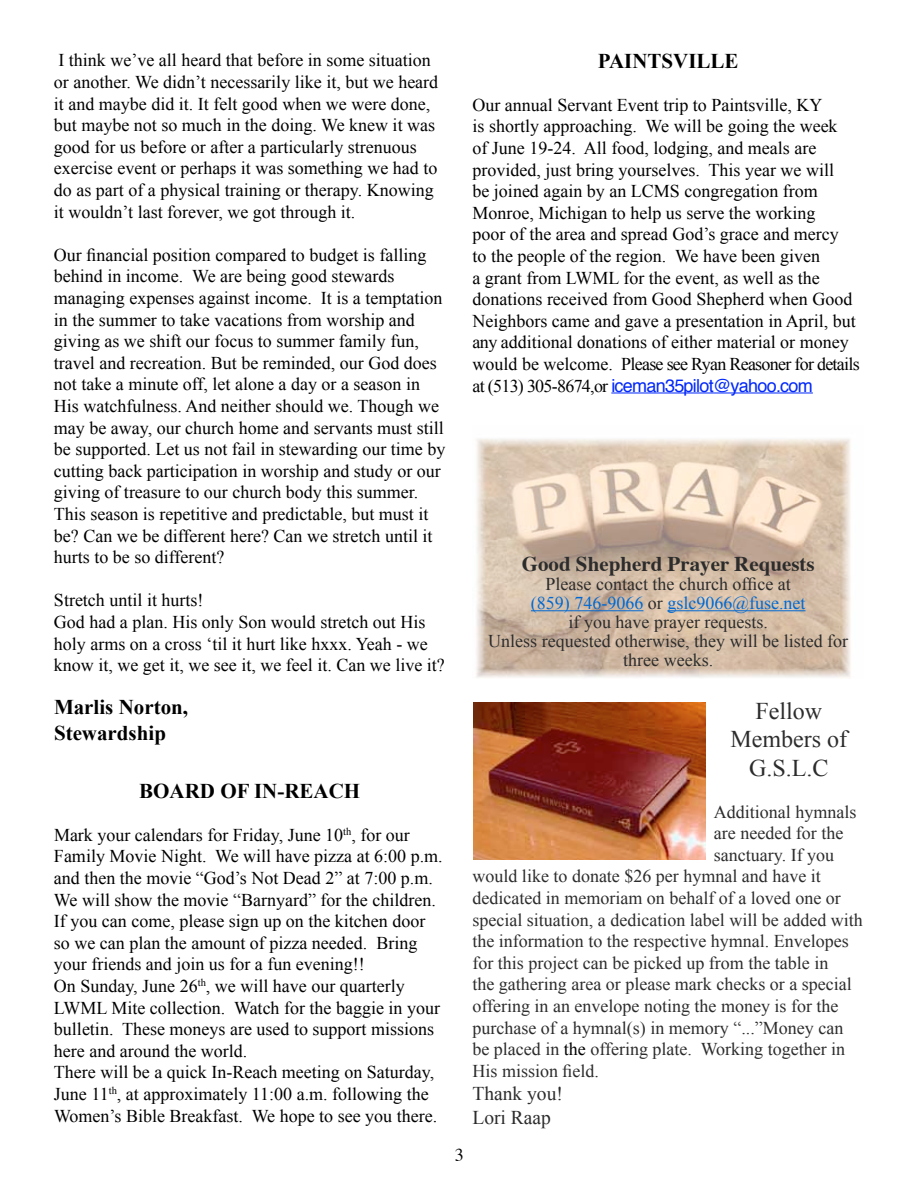
<style>
.page{position:relative;width:918px;height:1188px;background:#fff}
.page>*{position:absolute;margin:0;border:0;box-sizing:border-box;transform-origin:0 0}
.t1{font:24px/28.8px "Times New Roman";color:#2c2c2c;text-align:center}
.t2{font:700 21px/25.2px "Times New Roman";color:#000}
.t3{font:700 21px "Times";color:#2c2c2c}
.t4{font:19.5px/23.4px "Times New Roman";color:#2c2c2c}
.t5{font:18px/21.6px "Times New Roman";color:#000}
.t6{font:18px/18.9px "Times New Roman";color:#2c2c2c;text-align:center}
.t7{font:18px "Helvetica";letter-spacing:-.04em;color:#0027fb}
.t8{font:18px "Times";color:#000}
.s1{font-family:"Times New Roman";color:#000}
.s2{color:#0069d3}
.s3{color:#000}
</style>
<div class="page">
<hr style="left:611px;top:393px;width:202px;height:1px;background:#0027fb">
<img style="left:476px;top:439px;width:375px;height:239px">
<hr style="left:531px;top:610px;width:112px;height:1px;background:#0069d3">
<hr style="left:667px;top:610px;width:139px;height:1px;background:#0069d3">
<img style="left:474px;top:702px;width:231px;height:157px">
<p class="t5" style="left:54px;top:49px;width:386px">I think we’ve all heard that before in some situation or another. We didn’t necessarily like it, but we heard it and maybe did it. It felt good when we were done, but maybe not so much in the doing. We knew it was good for us before or after a particularly strenuous exercise event or perhaps it was something we had to do as part of a physical training or therapy. Knowing it wouldn’t last forever, we got through it.</p>
<p class="t5" style="left:54px;top:244px;width:393px">Our financial position compared to budget is falling behind in income. We are being good stewards managing expenses against income. It is a temptation in the summer to take vacations from worship and giving as we shift our focus to summer family fun, travel and recreation. But be reminded, our God does not take a minute off, let alone a day or a season in His watchfulness. And neither should we. Though we may be away, our church home and servants must still be supported. Let us not fail in stewarding our time by cutting back participation in worship and study or our giving of treasure to our church body this summer.<br>This season is repetitive and predictable, but must it be? Can we be different here? Can we stretch until it hurts to be so different?</p>
<p class="t5" style="left:54px;top:589px;width:392px">Stretch until it hurts!<br>God had a plan. His only Son would stretch out His holy arms on a cross ‘til it hurt like hxxx. Yeah - we know it, we get it, we see it, we feel it. Can we live it?</p>
<p class="t2" style="left:54px;top:694px;width:136px">Marlis Norton,<br>Stewardship</p>
<p class="t2" style="left:139px;top:777px;width:222px">BOARD OF IN-REACH</p>
<p class="t5" style="left:54px;top:824px;width:390px">Mark your calendars for Friday, June 10<sup>th</sup>, for our Family Movie Night. We will have pizza at 6:00 p.m. and then the movie “God’s Not Dead 2” at 7:00 p.m.<br>We will show the movie “Barnyard” for the children.<br>If you can come, please sign up on the kitchen door so we can plan the amount of pizza needed. Bring your friends and join us for a fun evening!!<br>On Sunday, June 26<sup>th</sup>, we will have our quarterly LWML Mite collection. Watch for the baggie in your bulletin. These moneys are used to support missions here and around the world.<br>There will be a quick In-Reach meeting on Saturday, June 11<sup>th</sup>, at approximately 11:00 a.m. following the Women’s Bible Breakfast. We hope to see you there.</p>
<p class="t2" style="left:598px;top:48px;width:142px">PAINTSVILLE</p>
<p class="t5" style="left:472px;top:94px;width:389px">Our annual Servant Event trip to Paintsville, KY<br>is shortly approaching. We will be going the week<br>of June 19-24. All food, lodging, and meals are provided, just bring yourselves. This year we will<br>be joined again by an LCMS congregation from Monroe, Michigan to help us serve the working<br>poor of the area and spread God’s grace and mercy<br>to the people of the region. We have been given<br>a grant from LWML for the event, as well as the donations received from Good Shepherd when Good Neighbors came and gave a presentation in April, but any additional donations of either material or money would be welcome. Please see Ryan Reasoner for details</p>
<p class="t7" style="left:472px;top:371px;width:342px"><span class="s1">at (513) 305-8674,or</span> iceman35pilot@yahoo.com</p>
<p class="t8" style="left:455px;top:1138px;width:10px">3</p>
<p class="t3" style="left:522px;top:544px;width:295px">Good Shepherd Prayer Requests</p>
<p class="t6" style="left:488px;top:574px;width:361px">Please contact the church office at<br><span class="s2">(859) 746-9066</span> or <span class="s2">gslc9066@fuse.net<br></span>if you have prayer requests.<br>Unless requested otherwise, they will be listed for three weeks.</p>
<h1 class="t1" style="left:731px;top:696px;width:118px">Fellow<br>Members of<br>G.S.L.C</h1>
<p class="t6" style="left:714px;top:802px;width:144px">Additional hymnals</p>
<p class="t6" style="left:714px;top:823px;width:131px">are needed for the</p>
<p class="t6" style="left:714px;top:845px;width:122px">sanctuary. If you</p>
<p class="t6" style="left:472px;top:867px;width:350px">would like to donate $26 per hymnal and have it</p>
<p class="t6" style="left:472px;top:888px;width:370px">dedicated in memoriam on behalf of a loved one or</p>
<p class="t6" style="left:472px;top:910px;width:392px">special situation, a dedication label will be added with</p>
<p class="t6" style="left:472px;top:931px;width:378px">the information to the respective hymnal. Envelopes</p>
<p class="t6" style="left:472px;top:953px;width:357px">for this project can be picked up from the table in</p>
<p class="t6" style="left:472px;top:975px;width:381px">the gathering area or please mark checks or a special</p>
<p class="t6" style="left:472px;top:996px;width:368px">offering in an envelope noting the money is for the</p>
<p class="t6" style="left:472px;top:1018px;width:372px">purchase of a hymnal(s) in memory “...”Money can</p>
<p class="t6" style="left:472px;top:1039px;width:374px">be placed in <span class="s3">the</span> offering plate. Working together in</p>
<p class="t6" style="left:472px;top:1061px;width:128px">His mission field.</p>
<p class="t4" style="left:472px;top:1082px;width:92px">Thank you!<br>Lori Raap</p>
</div>
